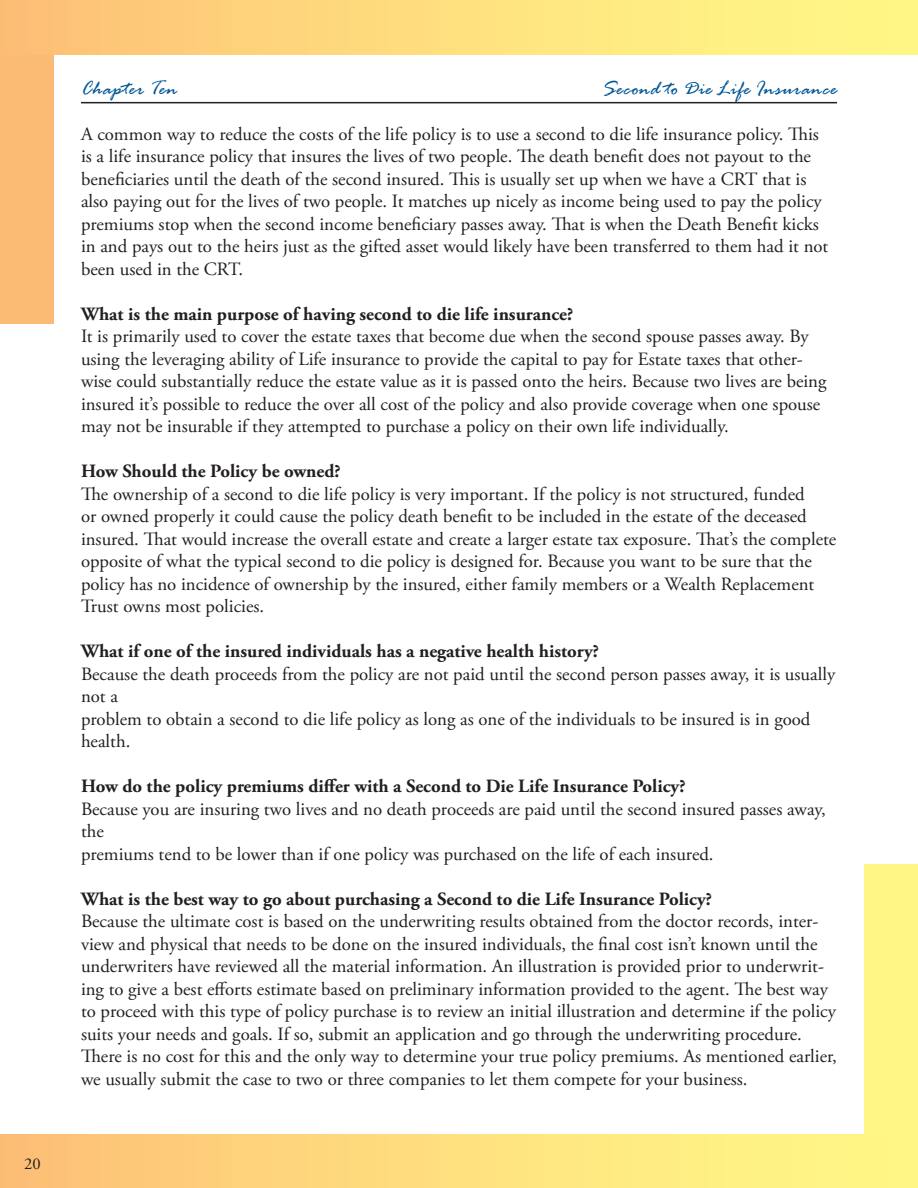
<style>
.page{position:relative;width:918px;height:1188px;background:#fff}
.page>*{position:absolute;margin:0;border:0;box-sizing:border-box;transform-origin:0 0}
.t1{font:italic 21px "Rage";letter-spacing:.03em;color:#005595}
.t2{font:18.75px/22.5px "Adobe Garamond Pro";color:#231f20}
.t3{font:700 18.75px "Adobe Garamond Pro";color:#231f20}
.t4{font:16.5px "Adobe Garamond Pro";color:#231f20}
</style>
<div class="page">
<div style="left:0;top:0;width:54px;height:324px;background:#fcbb74"></div>
<div style="left:0;top:0;width:918px;height:55px;background:linear-gradient(to right,#fdc176,#fffc87)"></div>
<div style="left:864px;top:864px;width:54px;height:324px;background:#fff685"></div>
<div style="left:0;top:1134px;width:918px;height:54px;background:linear-gradient(to right,#fdc176,#fffc87)"></div>
<hr style="left:81px;top:102px;width:756px;height:1px;background:#231f20">
<p class="t4" style="left:24px;top:1154px;width:18px">20</p>
<p class="t1" style="left:81px;top:77px;width:98px">Chapter Ten</p>
<p class="t1" style="left:602px;top:77px;width:237px">Second to Die Life Insurance</p>
<p class="t2" style="left:81px;top:123px;width:749px">A common way to reduce the costs of the life policy is to use a second to die life insurance policy. This is a life insurance policy that insures the lives of two people. The death benefit does not payout to the beneficiaries until the death of the second insured. This is usually set up when we have a CRT that is also paying out for the lives of two people. It matches up nicely as income being used to pay the policy premiums stop when the second income beneficiary passes away. That is when the Death Benefit kicks in and pays out to the heirs just as the gifted asset would likely have been transferred to them had it not been used in the CRT.</p>
<p class="t3" style="left:81px;top:303px;width:494px">What is the main purpose of having second to die life insurance?</p>
<p class="t2" style="left:81px;top:325px;width:747px">It is primarily used to cover the estate taxes that become due when the second spouse passes away. By using the leveraging ability of Life insurance to provide the capital to pay for Estate taxes that other&shy;wise could substantially reduce the estate value as it is passed onto the heirs. Because two lives are being insured it’s possible to reduce the over all cost of the policy and also provide coverage when one spouse may not be insurable if they attempted to purchase a policy on their own life individually.</p>
<p class="t3" style="left:81px;top:460px;width:261px">How Should the Policy be owned?</p>
<p class="t2" style="left:81px;top:483px;width:757px">The ownership of a second to die life policy is very important. If the policy is not structured, funded<br>or owned properly it could cause the policy death benefit to be included in the estate of the deceased insured. That would increase the overall estate and create a larger estate tax exposure. That’s the complete opposite of what the typical second to die policy is designed for. Because you want to be sure that the policy has no incidence of ownership by the insured, either family members or a Wealth Replacement Trust owns most policies.</p>
<p class="t3" style="left:81px;top:640px;width:520px">What if one of the insured individuals has a negative health history?</p>
<p class="t2" style="left:81px;top:663px;width:756px">Because the death proceeds from the policy are not paid until the second person passes away, it is usually not a<br>problem to obtain a second to die life policy as long as one of the individuals to be insured is in good health.</p>
<p class="t3" style="left:81px;top:775px;width:606px">How do the policy premiums differ with a Second to Die Life Insurance Policy?</p>
<p class="t2" style="left:81px;top:798px;width:746px">Because you are insuring two lives and no death proceeds are paid until the second insured passes away, the<br>premiums tend to be lower than if one policy was purchased on the life of each insured.</p>
<p class="t3" style="left:81px;top:888px;width:633px">What is the best way to go about purchasing a Second to die Life Insurance Policy?</p>
<p class="t2" style="left:81px;top:910px;width:757px">Because the ultimate cost is based on the underwriting results obtained from the doctor records, inter&shy;view and physical that needs to be done on the insured individuals, the final cost isn’t known until the underwriters have reviewed all the material information. An illustration is provided prior to underwrit&shy;ing to give a best efforts estimate based on preliminary information provided to the agent. The best way to proceed with this type of policy purchase is to review an initial illustration and determine if the policy suits your needs and goals. If so, submit an application and go through the underwriting procedure.<br>There is no cost for this and the only way to determine your true policy premiums. As mentioned earlier, we usually submit the case to two or three companies to let them compete for your business.</p>
</div>
